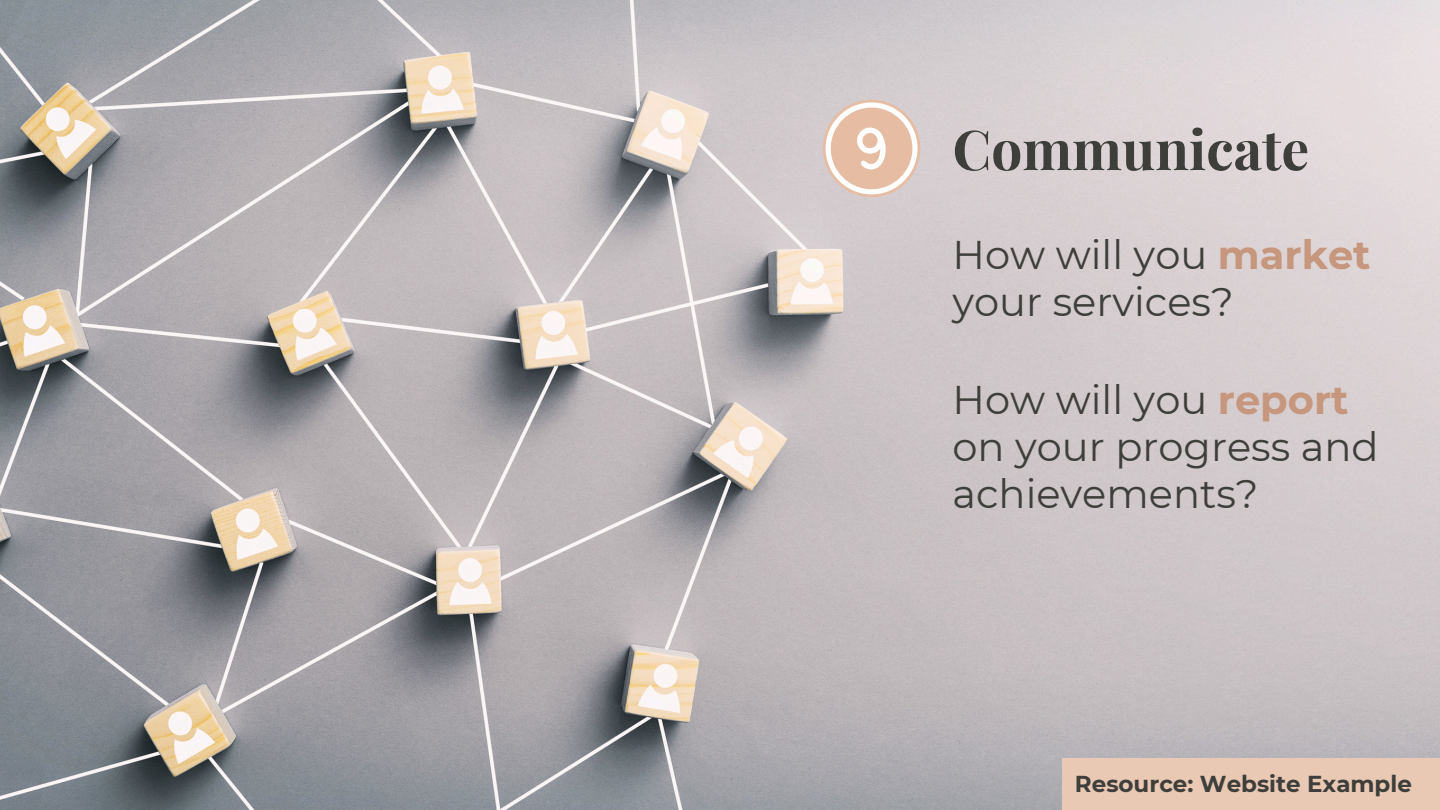
<style>
.page{position:relative;width:1440px;height:810px;background:#fff}
.page>*{position:absolute;margin:0;border:0;box-sizing:border-box;transform-origin:0 0}
.t1{font:700 55px "Playfair Display";color:#3e3e3b}
.t2{font:40px/47.2px "Montserrat";color:#3e3e3b}
.t3{font:700 23px "Montserrat";color:#3e3e3b}
.s1{font-weight:700;color:#c6977c}
</style>
<div class="page">
<img style="left:0;top:0;width:1440px;height:810px">
<svg style="left:824px;top:101px;width:95px;height:95px"></svg>
<div style="left:823px;top:100px;width:97px;height:97px;border:3px solid #e6bda2;border-radius:50%"></div>
<div style="left:832px;top:109px;width:79px;height:79px;background:#e6bda2;border-radius:50%"></div>
<div style="left:831px;top:108px;width:81px;height:81px;border:3px solid #e6bda2;border-radius:50%"></div>
<svg style="left:847px;top:118px;width:49px;height:61px"></svg>
<div style="left:1062px;top:759px;width:378px;height:51px;background:#e9c8b4"></div>
<h2 class="t1" style="left:953px;top:111px;width:358px">Communicate</h2>
<p class="t2" style="left:953px;top:231px;width:420px">How will you <span class="s1">market </span>your services?</p>
<h2 class="t2" style="left:953px;top:376px;width:428px">How will you <span class="s1">report </span>on your progress and achievements?</h2>
<p class="t3" style="left:1075px;top:770px;width:338px">Resource: Website Example</p>
</div>
